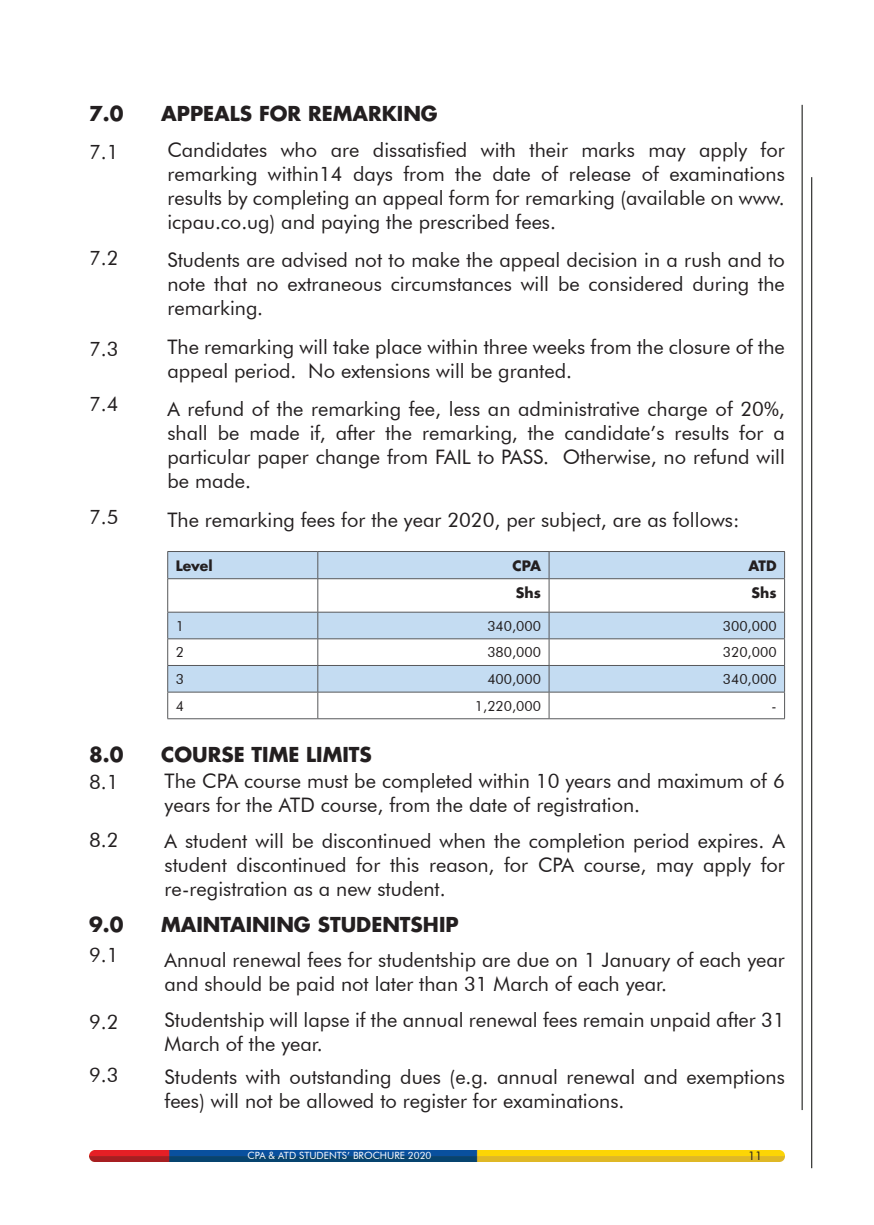
<style>
.page{position:relative;width:874px;height:1225px;background:#fff}
.page>*{position:absolute;margin:0;border:0;box-sizing:border-box;transform-origin:0 0}
.t1{font:20px/24px "Futura BT";color:#231f20}
.t2{font:700 20px "Futura LT";color:#231f20}
.t3{font:14px "Futura BT";color:#231f20}
.t4{font:700 14px "Futura LT";color:#231f20}
.t5{font:12px "Futura BT";color:#231f20}
.t6{font:10px "Futura BT";color:#fff}
</style>
<div class="page">
<hr style="left:801px;top:105px;width:1px;height:1005px;background:#050604">
<hr style="left:810px;top:177px;width:1px;height:991px;background:#050604">
<img style="left:89px;top:1150px;width:695px;height:11px">
<svg style="left:168px;top:552px;width:615px;height:140px;fill:#c4dcf2"></svg>
<hr style="left:167px;top:551px;width:150px;height:1px;background:#57585a">
<svg style="left:167px;top:552px;width:1px;height:26px"></svg>
<hr style="left:317px;top:551px;width:231px;height:1px;background:#57585a">
<svg style="left:317px;top:552px;width:1px;height:26px"></svg>
<hr style="left:548px;top:551px;width:236px;height:1px;background:#57585a">
<svg style="left:548px;top:552px;width:1px;height:26px"></svg>
<svg style="left:783px;top:552px;width:1px;height:26px"></svg>
<hr style="left:167px;top:578px;width:150px;height:1px;background:#57585a">
<hr style="left:167px;top:579px;width:1px;height:33px;background:#57585a">
<hr style="left:317px;top:578px;width:231px;height:1px;background:#57585a">
<hr style="left:317px;top:579px;width:1px;height:33px;background:#57585a">
<hr style="left:548px;top:578px;width:236px;height:1px;background:#57585a">
<hr style="left:548px;top:579px;width:1px;height:33px;background:#57585a">
<hr style="left:783px;top:579px;width:1px;height:33px;background:#57585a">
<hr style="left:167px;top:612px;width:150px;height:1px;background:#57585a">
<hr style="left:317px;top:612px;width:231px;height:1px;background:#57585a">
<hr style="left:548px;top:612px;width:236px;height:1px;background:#57585a">
<hr style="left:167px;top:638px;width:150px;height:1px;background:#57585a">
<hr style="left:317px;top:638px;width:231px;height:1px;background:#57585a">
<hr style="left:548px;top:638px;width:236px;height:1px;background:#57585a">
<hr style="left:167px;top:665px;width:150px;height:1px;background:#57585a">
<hr style="left:317px;top:665px;width:231px;height:1px;background:#57585a">
<hr style="left:548px;top:665px;width:236px;height:1px;background:#57585a">
<hr style="left:167px;top:692px;width:150px;height:1px;background:#57585a">
<svg style="left:167px;top:612px;width:1px;height:106px"></svg>
<hr style="left:317px;top:692px;width:231px;height:1px;background:#57585a">
<svg style="left:317px;top:612px;width:1px;height:106px"></svg>
<hr style="left:548px;top:692px;width:236px;height:1px;background:#57585a">
<svg style="left:548px;top:612px;width:1px;height:106px"></svg>
<svg style="left:783px;top:612px;width:1px;height:81px"></svg>
<hr style="left:167px;top:718px;width:150px;height:1px;background:#57585a">
<hr style="left:317px;top:718px;width:231px;height:1px;background:#57585a">
<hr style="left:548px;top:718px;width:236px;height:1px;background:#57585a">
<p class="t2" style="left:89px;top:100px;width:36px">7.0</p>
<p class="t2" style="left:161px;top:100px;width:278px">APPEALS FOR REMARKING</p>
<p class="t1" style="left:89px;top:140px;width:31px">7.1</p>
<p class="t1" style="left:167px;top:138px;width:618px;text-align:justify">Candidates who are dissatisfied with their marks may apply for remarking within14 days from the date of release of examinations results by completing an appeal form for remarking (available on www. icpau.co.ug) and paying the prescribed fees.</p>
<p class="t1" style="left:167px;top:248px;width:618px;text-align:justify">Students are advised not to make the appeal decision in a rush and to note that no extraneous circumstances will be considered during the remarking.</p>
<p class="t1" style="left:167px;top:334px;width:618px">The remarking will take place within three weeks from the closure of the appeal period. No extensions will be granted.</p>
<p class="t1" style="left:167px;top:397px;width:618px;text-align:justify">A refund of the remarking fee, less an administrative charge of 20%, shall be made if, after the remarking, the candidate’s results for a particular paper change from FAIL to PASS. Otherwise, no refund will be made.</p>
<p class="t1" style="left:167px;top:507px;width:573px">The remarking fees for the year 2020, per subject, are as follows:</p>
<p class="t1" style="left:89px;top:245px;width:31px">7.2</p>
<p class="t1" style="left:89px;top:337px;width:31px">7.3</p>
<p class="t1" style="left:89px;top:392px;width:31px">7.4</p>
<p class="t1" style="left:89px;top:505px;width:31px">7.5</p>
<p class="t4" style="left:176px;top:556px;width:38px">Level</p>
<p class="t4" style="left:512px;top:556px;width:30px">CPA</p>
<p class="t4" style="left:748px;top:556px;width:30px">ATD</p>
<p class="t4" style="left:515px;top:583px;width:27px">Shs</p>
<p class="t4" style="left:751px;top:583px;width:27px">Shs</p>
<p class="t3" style="left:176px;top:617px;width:10px">1</p>
<p class="t3" style="left:487px;top:617px;width:55px">340,000</p>
<p class="t3" style="left:722px;top:617px;width:55px">300,000</p>
<p class="t3" style="left:176px;top:644px;width:10px">2</p>
<p class="t3" style="left:487px;top:644px;width:55px">380,000</p>
<p class="t3" style="left:722px;top:644px;width:55px">320,000</p>
<p class="t3" style="left:176px;top:670px;width:10px">3</p>
<p class="t3" style="left:487px;top:670px;width:55px">400,000</p>
<p class="t3" style="left:722px;top:670px;width:55px">340,000</p>
<p class="t3" style="left:176px;top:697px;width:10px">4</p>
<p class="t3" style="left:474px;top:697px;width:68px">1,220,000</p>
<p class="t3" style="left:771px;top:697px;width:7px">-</p>
<p class="t2" style="left:89px;top:740px;width:36px">8.0</p>
<p class="t2" style="left:161px;top:740px;width:212px">COURSE TIME LIMITS</p>
<p class="t1" style="left:89px;top:770px;width:31px">8.1</p>
<p class="t1" style="left:89px;top:827px;width:31px">8.2</p>
<p class="t1" style="left:164px;top:768px;width:621px">The CPA course must be completed within 10 years and maximum of 6 years for the ATD course, from the date of registration.</p>
<p class="t1" style="left:164px;top:828px;width:621px;text-align:justify">A student will be discontinued when the completion period expires. A student discontinued for this reason, for CPA course, may apply for re-registration as a new student.</p>
<p class="t2" style="left:89px;top:910px;width:36px">9.0</p>
<p class="t2" style="left:161px;top:910px;width:299px">MAINTAINING STUDENTSHIP</p>
<p class="t1" style="left:89px;top:942px;width:31px">9.1</p>
<p class="t1" style="left:89px;top:1009px;width:31px">9.2</p>
<p class="t1" style="left:89px;top:1062px;width:31px">9.3</p>
<p class="t1" style="left:164px;top:947px;width:621px">Annual renewal fees for studentship are due on 1 January of each year and should be paid not later than 31 March of each year.</p>
<p class="t1" style="left:164px;top:1007px;width:621px">Studentship will lapse if the annual renewal fees remain unpaid after 31<br>March of the year.</p>
<p class="t1" style="left:164px;top:1065px;width:621px">Students with outstanding dues (e.g. annual renewal and exemptions fees) will not be allowed to register for examinations.</p>
<p class="t6" style="left:247px;top:1149px;width:185px">CPA &amp; ATD STUDENTS’ BROCHURE 2020</p>
<p class="t5" style="left:747px;top:1148px;width:16px">11</p>
</div>
